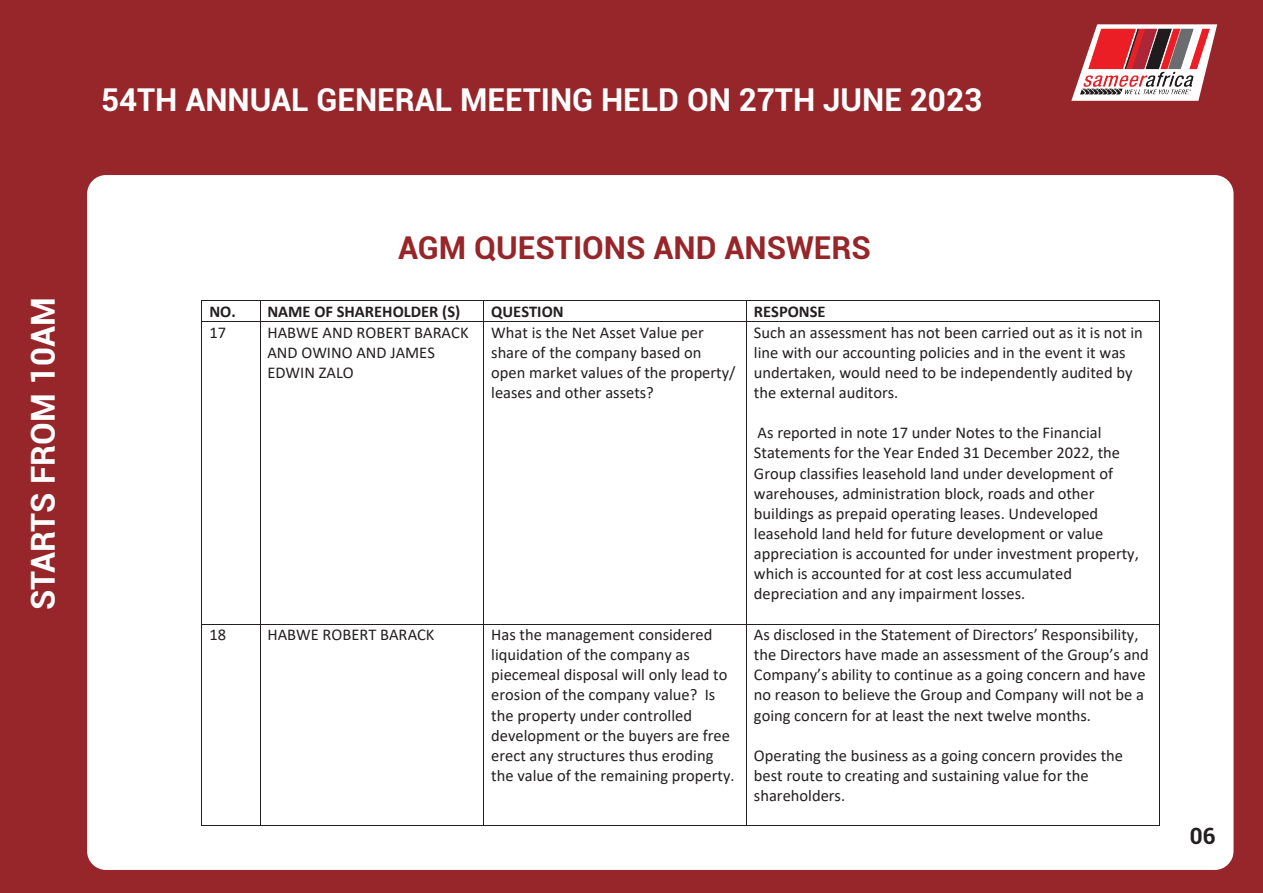
<style>
.page{position:relative;width:1263px;height:893px;background:#96262a}
.page>*{position:absolute;margin:0;border:0;box-sizing:border-box;transform-origin:0 0}
.t1{font:700 33px "Roboto";color:#fff}
.t2{font:700 31.5px "Roboto";color:#fff}
.t3{font:700 31.5px "Roboto";color:#96262a}
.t4{font:700 22.5px "Roboto";color:#231f20}
.t5{font:16.5px/20.1px "Calibri";color:#231f20}
.t6{font:700 16.5px "Calibri";color:#231f20}
</style>
<div class="page">
<div style="left:87px;top:175px;width:1146px;height:695px;background:#fff;border-radius:19px"></div>
<svg style="left:1071px;top:24px;width:146px;height:77px"></svg>
<img style="left:1080px;top:24px;width:129px;height:77px">
<hr style="left:202px;top:301px;width:58px;height:1px;background:#231f20">
<hr style="left:260px;top:301px;width:223px;height:1px;background:#231f20">
<hr style="left:484px;top:301px;width:262px;height:1px;background:#231f20">
<hr style="left:747px;top:301px;width:412px;height:1px;background:#231f20">
<hr style="left:202px;top:321px;width:58px;height:1px;background:#231f20">
<svg style="left:260px;top:302px;width:1px;height:19px"></svg>
<hr style="left:260px;top:321px;width:223px;height:1px;background:#231f20">
<svg style="left:483px;top:301px;width:1px;height:21px"></svg>
<hr style="left:484px;top:321px;width:262px;height:1px;background:#231f20">
<svg style="left:746px;top:301px;width:1px;height:21px"></svg>
<hr style="left:747px;top:321px;width:412px;height:1px;background:#231f20">
<svg style="left:1159px;top:301px;width:1px;height:21px"></svg>
<hr style="left:202px;top:322px;width:1px;height:302px;background:#231f20">
<hr style="left:260px;top:322px;width:1px;height:302px;background:#231f20">
<hr style="left:483px;top:322px;width:1px;height:302px;background:#231f20">
<hr style="left:746px;top:322px;width:1px;height:302px;background:#231f20">
<hr style="left:1159px;top:322px;width:1px;height:302px;background:#231f20">
<hr style="left:202px;top:624px;width:58px;height:1px;background:#231f20">
<hr style="left:260px;top:624px;width:223px;height:1px;background:#231f20">
<hr style="left:484px;top:624px;width:262px;height:1px;background:#231f20">
<hr style="left:747px;top:624px;width:412px;height:1px;background:#231f20">
<hr style="left:202px;top:624px;width:1px;height:201px;background:#231f20">
<hr style="left:202px;top:825px;width:58px;height:1px;background:#231f20">
<hr style="left:260px;top:624px;width:1px;height:201px;background:#231f20">
<hr style="left:260px;top:825px;width:223px;height:1px;background:#231f20">
<hr style="left:483px;top:624px;width:1px;height:201px;background:#231f20">
<hr style="left:484px;top:825px;width:262px;height:1px;background:#231f20">
<hr style="left:746px;top:624px;width:1px;height:201px;background:#231f20">
<hr style="left:747px;top:825px;width:412px;height:1px;background:#231f20">
<hr style="left:1159px;top:624px;width:1px;height:201px;background:#231f20">
<h2 class="t2" style="left:101px;top:78px;width:883px">54TH ANNUAL GENERAL MEETING HELD ON 27TH JUNE 2023</h2>
<h1 class="t1" style="left:20px;top:610px;width:314px;rotate:-90deg">STARTS FROM 10AM</h1>
<h2 class="t3" style="left:398px;top:226px;width:474px">AGM QUESTIONS AND ANSWERS</h2>
<p class="t6" style="left:209px;top:300px;width:252px">NO. NAME OF SHAREHOLDER (S)</p>
<p class="t6" style="left:491px;top:300px;width:74px">QUESTION</p>
<p class="t6" style="left:754px;top:300px;width:73px">RESPONSE</p>
<p class="t5" style="left:209px;top:322px;width:18px">17</p>
<p class="t5" style="left:267px;top:322px;width:203px">HABWE AND ROBERT BARACK<br>AND OWINO AND JAMES<br>EDWIN ZALO</p>
<p class="t5" style="left:491px;top:322px;width:246px">What is the Net Asset Value per share of the company based on open market values of the property/ leases and other assets?</p>
<p class="t5" style="left:754px;top:322px;width:390px">Such an assessment has not been carried out as it is not in line with our accounting policies and in the event it was undertaken, would need to be independently audited by the external auditors.</p>
<p class="t5" style="left:754px;top:422px;width:386px">As reported in note 17 under Notes to the Financial Statements for the Year Ended 31 December 2022, the Group classifies leasehold land under development of warehouses, administration block, roads and other buildings as prepaid operating leases. Undeveloped leasehold land held for future development or value appreciation is accounted for under investment property, which is accounted for at cost less accumulated depreciation and any impairment losses.</p>
<p class="t5" style="left:209px;top:624px;width:18px">18</p>
<p class="t5" style="left:267px;top:624px;width:169px">HABWE ROBERT BARACK</p>
<p class="t5" style="left:491px;top:624px;width:245px">Has the management considered liquidation of the company as piecemeal disposal will only lead to erosion of the company value? Is the property under controlled development or the buyers are free erect any structures thus eroding the value of the remaining property.</p>
<p class="t5" style="left:754px;top:624px;width:396px">As disclosed in the Statement of Directors’ Responsibility, the Directors have made an assessment of the Group’s and Company’s ability to continue as a going concern and have no reason to believe the Group and Company will not be a going concern for at least the next twelve months.</p>
<p class="t5" style="left:754px;top:745px;width:371px">Operating the business as a going concern provides the best route to creating and sustaining value for the shareholders.</p>
<h3 class="t4" style="left:1190px;top:820px;width:27px">06</h3>
</div>
